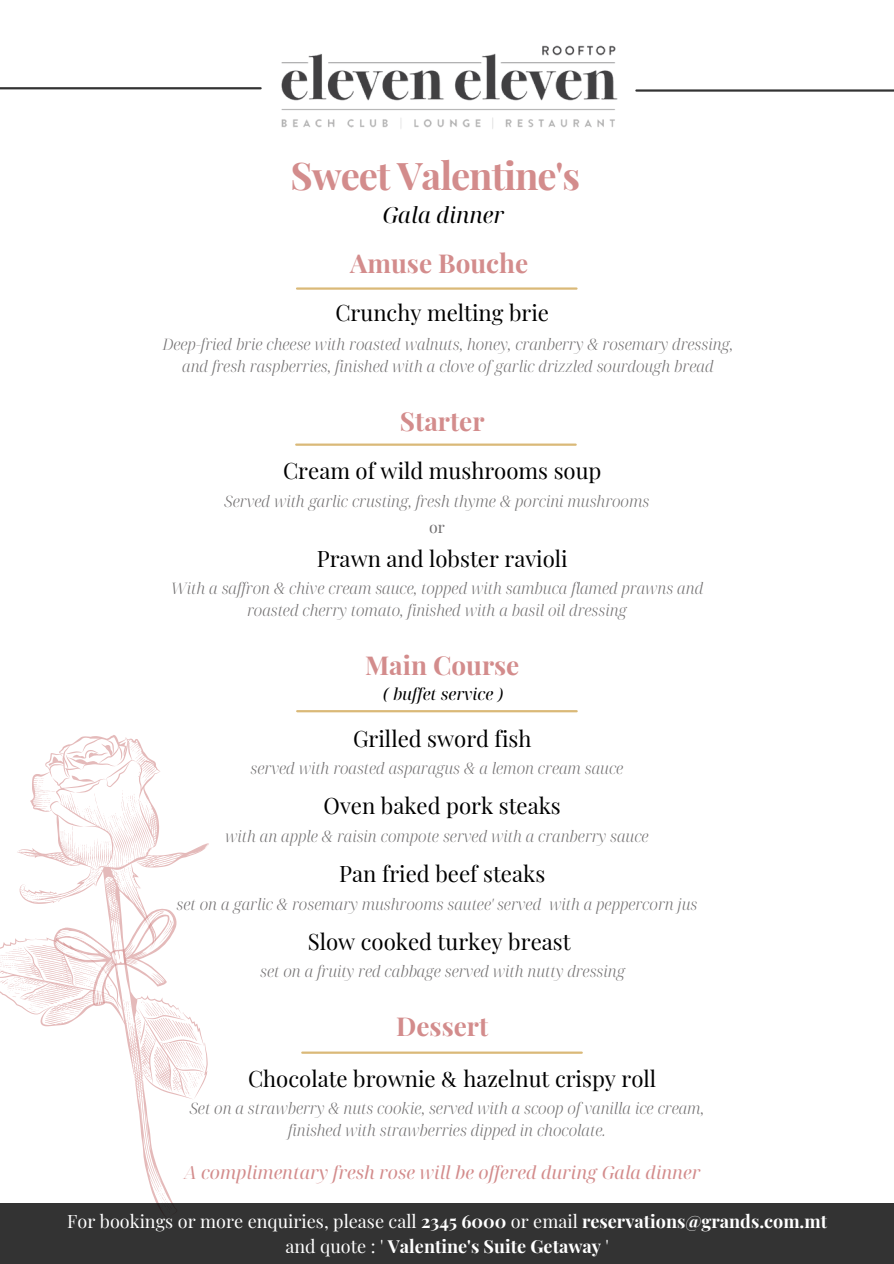
<style>
.page{position:relative;width:894px;height:1264px;background:#fff}
.page>*{position:absolute;margin:0;border:0;box-sizing:border-box;transform-origin:0 0}
.t1{font:700 38.1px "Playfair Display";letter-spacing:-.03em;color:#d38c8c}
.t2{font:700 26.1px "Playfair Display";color:#d38c8c}
.t3{font:22.2px "Playfair Display";color:#000}
.t4{font:italic 22.2px "Noto Serif Display";color:#000}
.t5{font:700 18px/24.8px "Playfair Display";color:#fff;text-align:center}
.t6{font:italic 18px "Noto Serif Display";color:#d38c8c}
.t7{font:italic 16.5px "Noto Serif Display";color:#000}
.t8{font:italic 300 15.75px/21.5px "Noto Serif Display";color:#716f70;text-align:center}
.t9{font:15.75px "Playfair Display";color:#716f70}
.s1{font-family:"Noto Serif Display";font-size:21px}
.s2{font-weight:400}
</style>
<div class="page">
<hr style="left:296px;top:443px;width:279px;height:3px;background:#dab978">
<img style="left:281px;top:45px;width:337px;height:84px">
<svg style="left:0;top:735px;width:209px;height:467px"></svg>
<svg style="left:49px;top:890px;width:147px;height:126px"></svg>
<div style="left:0;top:1202px;width:893px;height:61px;background:#333"></div>
<hr style="left:297px;top:710px;width:279px;height:2px;background:#dab978">
<hr style="left:302px;top:1051px;width:279px;height:2px;background:#dab978">
<hr style="left:297px;top:287px;width:279px;height:3px;background:#dab978">
<hr style="left:0;top:87px;width:260px;height:2px;background:#000">
<hr style="left:636px;top:89px;width:257px;height:3px;background:#000">
<h1 class="t1" style="left:290px;top:149px;width:291px">Sweet Valentine's</h1>
<h3 class="t4" style="left:382px;top:200px;width:123px">Gala dinner</h3>
<h2 class="t2" style="left:350px;top:245px;width:179px">Amuse Bouche</h2>
<h3 class="t3" style="left:335px;top:297px;width:215px">Crunchy melting brie</h3>
<p class="t8" style="left:162px;top:333px;width:572px">Deep-fried brie cheese with roasted walnuts, honey, cranberry &amp; rosemary dressing, and fresh raspberries, finished with a clove of garlic drizzled sourdough bread</p>
<h2 class="t2" style="left:400px;top:402px;width:86px">Starter</h2>
<h3 class="t3" style="left:283px;top:455px;width:320px">Cream of wild mushrooms soup</h3>
<p class="t8" style="left:224px;top:490px;width:426px">Served with garlic crusting, fresh thyme &amp; porcini mushrooms</p>
<p class="t9" style="left:429px;top:516px;width:17px">or</p>
<h3 class="t3" style="left:317px;top:543px;width:252px">Prawn and lobster ravioli</h3>
<p class="t8" style="left:171px;top:577px;width:533px">With a saf ron &amp; chive cream sauce, topped with sambuca flamed prawns and roasted cherry tomato, finished with a basil oil dressing</p>
<h2 class="t2" style="left:365px;top:646px;width:156px">Main Course</h2>
<p class="t7" style="left:383px;top:683px;width:122px">( buffet service )</p>
<h3 class="t3" style="left:353px;top:722px;width:180px">Grilled sword fish</h3>
<p class="t8" style="left:250px;top:757px;width:374px">served with roasted asparagus &amp; a lemon cream sauce</p>
<h3 class="t3" style="left:323px;top:790px;width:239px">Oven baked pork steaks</h3>
<p class="t8" style="left:225px;top:825px;width:425px">with an apple &amp; raisin compote served with a cranberry sauce</p>
<h3 class="t3" style="left:339px;top:858px;width:207px">Pan fried beef steaks</h3>
<p class="t8" style="left:176px;top:892px;width:522px">set on a garlic &amp; rosemary mushrooms sautee' served with a peppercorn jus</p>
<h3 class="t3" style="left:307px;top:925px;width:264px">Slow cooked turkey breast</h3>
<p class="t8" style="left:260px;top:960px;width:366px">set on a fruity red cabbage served with nutty dressing</p>
<h2 class="t2" style="left:396px;top:1008px;width:93px">Dessert</h2>
<h3 class="t3" style="left:248px;top:1062px;width:409px">Chocolate brownie <span class="s1">&amp;</span> hazelnut crispy roll</h3>
<p class="t8" style="left:190px;top:1097px;width:515px">Set on a strawberry &amp; nuts cookie, served with a scoop of vanilla ice cream, finished with strawberries dipped in chocolate.</p>
<p class="t6" style="left:184px;top:1159px;width:517px">A complimentary fresh rose will be offered during Gala dinner</p>
<p class="t5" style="left:67px;top:1207px;width:761px"><span class="s2">For bookings or more enquiries, please call</span> 2345 6000 <span class="s2">or email</span> reservations@grands.com.mt <span class="s2">and quote : '</span> Valentine's Suite Getaway <span class="s2">'</span></p>
</div>
